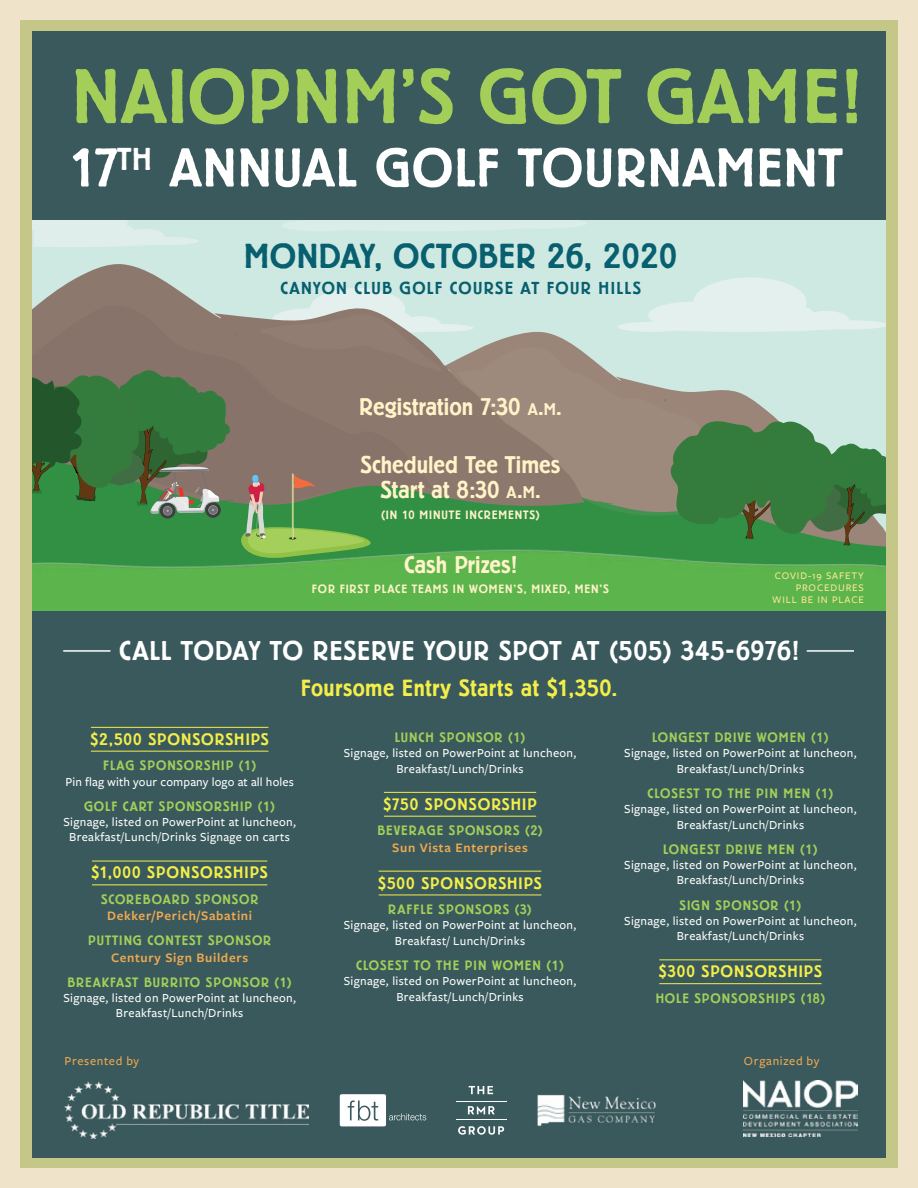
<style>
.page{position:relative;width:918px;height:1188px;background:#efe4ca}
.page>*{position:absolute;margin:0;border:0;box-sizing:border-box;transform-origin:0 0}
.t1{font:500 76.5px "Berliner Grotesk";letter-spacing:.01em;color:#a3cf59}
.t2{font:500 54px "Berliner Grotesk";letter-spacing:.015em;color:#fff}
.t3{font:500 34.5px "Berliner Grotesk";letter-spacing:.01em;color:#075f6f}
.t4{font:500 27px "Berliner Grotesk";letter-spacing:.025em;color:#fff}
.t5{font:500 24px/25.5px "Berliner Grotesk";color:#fff3c8;text-align:center}
.t6{font:500 23.25px "Berliner Grotesk";letter-spacing:.025em;color:#f3ee48}
.t7{font:500 17.25px "Berliner Grotesk";letter-spacing:.075em;color:#075f6f}
.t8{font:500 16.5px "Berliner Grotesk";letter-spacing:.06em;color:#f3ee48}
.t9{font:500 13.5px "Berliner Grotesk";letter-spacing:.06em;color:#a3cf59}
.t10{font:500 13.5px "Berliner Grotesk";letter-spacing:.08em;color:#a3cf59}
.t11{font:600 13.5px "Freight Sans Pro";letter-spacing:.05em;color:#efa951}
.t12{font:500 12.75px/15.3px "Freight Sans Pro";letter-spacing:.025em;color:#fff;text-align:center}
.t13{font:500 12.75px "Freight Sans Pro";letter-spacing:.05em;color:#efa951}
.t14{font:500 12px "Berliner Grotesk";letter-spacing:.07em;color:#fff3c8}
.t15{font:500 10.5px/12px "Freight Sans Pro";letter-spacing:.08em;color:#ffe894;text-align:right}
.s1{font-size:16.8px}
.s2{font-style:inherit}
</style>
<div class="page">
<div style="left:20px;top:20px;width:878px;height:1148px;background:#c4c787"></div>
<div style="left:32px;top:214px;width:854px;height:463px;background:#cee9e1"></div>
<div style="left:282px;top:220px;width:78px;height:11px;background:#dbede8;border-radius:50%"></div>
<div style="left:499px;top:218px;width:88px;height:11px;background:#dbede8;border-radius:50%"></div>
<div style="left:307px;top:220px;width:232px;height:11px;background:#dbede8;border-radius:50%"></div>
<svg style="left:337px;top:220px;width:191px;height:9px"></svg>
<div style="left:125px;top:229px;width:40px;height:16px;background:#dfeeea;border-radius:50%"></div>
<div style="left:130px;top:237px;width:69px;height:8px;background:#dfeeea;border-radius:50%"></div>
<svg style="left:32px;top:220px;width:107px;height:27px;background:#ddede9"></svg>
<div style="left:52px;top:231px;width:93px;height:12px;background:#dfeeea;border-radius:50%"></div>
<div style="left:32px;top:509px;width:383px;height:27px;background:#319044"></div>
<img style="left:32px;top:536px;width:854px;height:75px">
<svg style="left:415px;top:391px;width:471px;height:156px;fill:#319044"></svg>
<svg style="left:457px;top:353px;width:275px;height:163px;fill:#9e897d"></svg>
<svg style="left:37px;top:264px;width:547px;height:245px"></svg>
<svg style="left:32px;top:305px;width:401px;height:200px;background:#8b7b6f"></svg>
<div style="left:617px;top:322px;width:70px;height:10px;background:#e4f0ed;border-radius:50%"></div>
<div style="left:648px;top:302px;width:91px;height:28px;background:#e4f0ed;border-radius:50%"></div>
<div style="left:693px;top:277px;width:113px;height:50px;background:#e4f0ed;border-radius:50%"></div>
<div style="left:775px;top:305px;width:39px;height:17px;background:#e4f0ed;border-radius:50%"></div>
<div style="left:804px;top:311px;width:45px;height:19px;background:#e4f0ed;border-radius:50%"></div>
<svg style="left:831px;top:320px;width:55px;height:10px"></svg>
<div style="left:640px;top:322px;width:205px;height:10px;background:#e4f0ed;border-radius:50%"></div>
<div style="left:720px;top:314px;width:106px;height:13px;background:#e4f0ed;border-radius:50%"></div>
<svg style="left:670px;top:419px;width:216px;height:126px;background:#4d8551"></svg>
<svg style="left:160px;top:503px;width:15px;height:16px"></svg>
<svg style="left:205px;top:502px;width:16px;height:16px"></svg>
<svg style="left:32px;top:370px;width:198px;height:144px;background:#467646"></svg>
<svg style="left:461px;top:351px;width:40px;height:21px"></svg>
<svg style="left:247px;top:314px;width:195px;height:57px;background:#9a8b81"></svg>
<svg style="left:241px;top:474px;width:134px;height:88px;background:#6b9957"></svg>
<div style="left:32px;top:611px;width:854px;height:547px;background:#3a595c"></div>
<div style="left:32px;top:31px;width:854px;height:189px;background:#3a595c"></div>
<hr style="left:91px;top:751px;width:177px;height:1px;background:#f3ee48">
<hr style="left:91px;top:727px;width:177px;height:1px;background:#f3ee48">
<hr style="left:92px;top:884px;width:175px;height:1px;background:#f3ee48">
<hr style="left:92px;top:861px;width:175px;height:1px;background:#f3ee48">
<hr style="left:384px;top:816px;width:152px;height:1px;background:#f3ee48">
<hr style="left:384px;top:792px;width:152px;height:1px;background:#f3ee48">
<hr style="left:379px;top:895px;width:162px;height:1px;background:#f3ee48">
<hr style="left:379px;top:871px;width:162px;height:1px;background:#f3ee48">
<hr style="left:659px;top:983px;width:163px;height:1px;background:#f3ee48">
<hr style="left:659px;top:959px;width:163px;height:1px;background:#f3ee48">
<hr style="left:63px;top:650px;width:47px;height:2px;background:#fff">
<hr style="left:807px;top:650px;width:47px;height:2px;background:#fff">
<img style="left:65px;top:1082px;width:244px;height:57px">
<svg style="left:469px;top:1086px;width:24px;height:8px"></svg>
<svg style="left:468px;top:1106px;width:27px;height:8px"></svg>
<svg style="left:458px;top:1126px;width:46px;height:9px"></svg>
<hr style="left:457px;top:1101px;width:50px;height:1px;background:#fff">
<hr style="left:457px;top:1119px;width:50px;height:1px;background:#fff">
<svg style="left:340px;top:1094px;width:86px;height:32px"></svg>
<img style="left:537px;top:1094px;width:119px;height:33px">
<img style="left:744px;top:1080px;width:113px;height:57px">
<h1 class="t1" style="left:72px;top:55px;width:790px">NAIOPNM’S GOT GAME!</h1>
<h2 class="t2" style="left:69px;top:139px;width:775px">17<sup>TH</sup> ANNUAL GOLF TOURNAMENT</h2>
<h3 class="t3" style="left:244px;top:237px;width:434px">MONDAY, OCTOBER 26, 2020</h3>
<h3 class="t7" style="left:280px;top:279px;width:362px">CANYON CLUB GOLF COURSE AT FOUR HILLS</h3>
<h3 class="t5" style="left:359px;top:395px;width:204px">Registration 7:30 <span class="s1">A</span><span class="s2">.</span><span class="s1">M</span><span class="s2">.</span></h3>
<h3 class="t5" style="left:361px;top:453px;width:201px">Scheduled Tee Times<br>Start at 8:30 <span class="s1">A</span><span class="s2">.</span><span class="s1">M</span><span class="s2">.</span></h3>
<p class="t14" style="left:381px;top:508px;width:160px">(IN 10 MINUTE INCREMENTS)</p>
<h3 class="t5" style="left:404px;top:553px;width:114px">Cash Prizes!</h3>
<p class="t14" style="left:312px;top:583px;width:299px">FOR FIRST PLACE TEAMS IN WOMEN’S, MIXED, MEN’S</p>
<p class="t15" style="left:772px;top:569px;width:93px">COVID-19 SAFETY<br>PROCEDURES<br>WILL BE IN PLACE</p>
<h3 class="t4" style="left:119px;top:636px;width:681px">CALL TODAY TO RESERVE YOUR SPOT AT (505) 345-6976!</h3>
<h3 class="t6" style="left:301px;top:676px;width:318px">Foursome Entry Starts at $1,350.</h3>
<p class="t8" style="left:90px;top:730px;width:180px">$2,500 SPONSORSHIPS</p>
<p class="t10" style="left:103px;top:758px;width:155px">FLAG SPONSORSHIP (1)</p>
<p class="t12" style="left:65px;top:773px;width:230px">Pin flag with your company logo at all holes</p>
<p class="t9" style="left:84px;top:799px;width:192px">GOLF CART SPONSORSHIP (1)</p>
<p class="t12" style="left:63px;top:814px;width:234px">Signage, listed on PowerPoint at luncheon,<br>Breakfast/Lunch/Drinks Signage on carts</p>
<p class="t8" style="left:92px;top:864px;width:178px">$1,000 SPONSORSHIPS</p>
<p class="t9" style="left:101px;top:892px;width:159px">SCOREBOARD SPONSOR</p>
<p class="t11" style="left:107px;top:907px;width:147px">Dekker/Perich/Sabatini</p>
<p class="t9" style="left:88px;top:933px;width:184px">PUTTING CONTEST SPONSOR</p>
<p class="t11" style="left:111px;top:948px;width:139px">Century Sign Builders</p>
<p class="t9" style="left:67px;top:975px;width:226px">BREAKFAST BURRITO SPONSOR (1)</p>
<p class="t12" style="left:63px;top:990px;width:234px">Signage, listed on PowerPoint at luncheon,<br>Breakfast/Lunch/Drinks</p>
<p class="t9" style="left:395px;top:730px;width:132px">LUNCH SPONSOR (1)</p>
<p class="t12" style="left:344px;top:745px;width:234px">Signage, listed on PowerPoint at luncheon,<br>Breakfast/Lunch/Drinks</p>
<p class="t8" style="left:383px;top:795px;width:155px">$750 SPONSORSHIP</p>
<p class="t9" style="left:377px;top:823px;width:167px">BEVERAGE SPONSORS (2)</p>
<p class="t11" style="left:392px;top:838px;width:137px">Sun Vista Enterprises</p>
<p class="t8" style="left:378px;top:874px;width:165px">$500 SPONSORSHIPS</p>
<p class="t9" style="left:388px;top:902px;width:145px">RAFFLE SPONSORS (3)</p>
<p class="t12" style="left:344px;top:917px;width:234px">Signage, listed on PowerPoint at luncheon,<br>Breakfast/ Lunch/Drinks</p>
<p class="t10" style="left:356px;top:958px;width:209px">CLOSEST TO THE PIN WOMEN (1)</p>
<p class="t12" style="left:344px;top:973px;width:234px">Signage, listed on PowerPoint at luncheon,<br>Breakfast/Lunch/Drinks</p>
<p class="t9" style="left:652px;top:730px;width:178px">LONGEST DRIVE WOMEN (1)</p>
<p class="t12" style="left:624px;top:745px;width:234px">Signage, listed on PowerPoint at luncheon,<br>Breakfast/Lunch/Drinks</p>
<p class="t10" style="left:648px;top:786px;width:187px">CLOSEST TO THE PIN MEN (1)</p>
<p class="t12" style="left:624px;top:801px;width:234px">Signage, listed on PowerPoint at luncheon,<br>Breakfast/Lunch/Drinks</p>
<p class="t9" style="left:663px;top:842px;width:156px">LONGEST DRIVE MEN (1)</p>
<p class="t12" style="left:624px;top:857px;width:234px">Signage, listed on PowerPoint at luncheon,<br>Breakfast/Lunch/Drinks</p>
<p class="t9" style="left:680px;top:898px;width:123px">SIGN SPONSOR (1)</p>
<p class="t12" style="left:624px;top:913px;width:234px">Signage, listed on PowerPoint at luncheon,<br>Breakfast/Lunch/Drinks</p>
<p class="t8" style="left:659px;top:963px;width:165px">$300 SPONSORSHIPS</p>
<p class="t9" style="left:656px;top:991px;width:171px">HOLE SPONSORSHIPS (18)</p>
<p class="t13" style="left:65px;top:1053px;width:76px">Presented by</p>
<p class="t13" style="left:744px;top:1053px;width:77px">Organized by</p>
</div>
